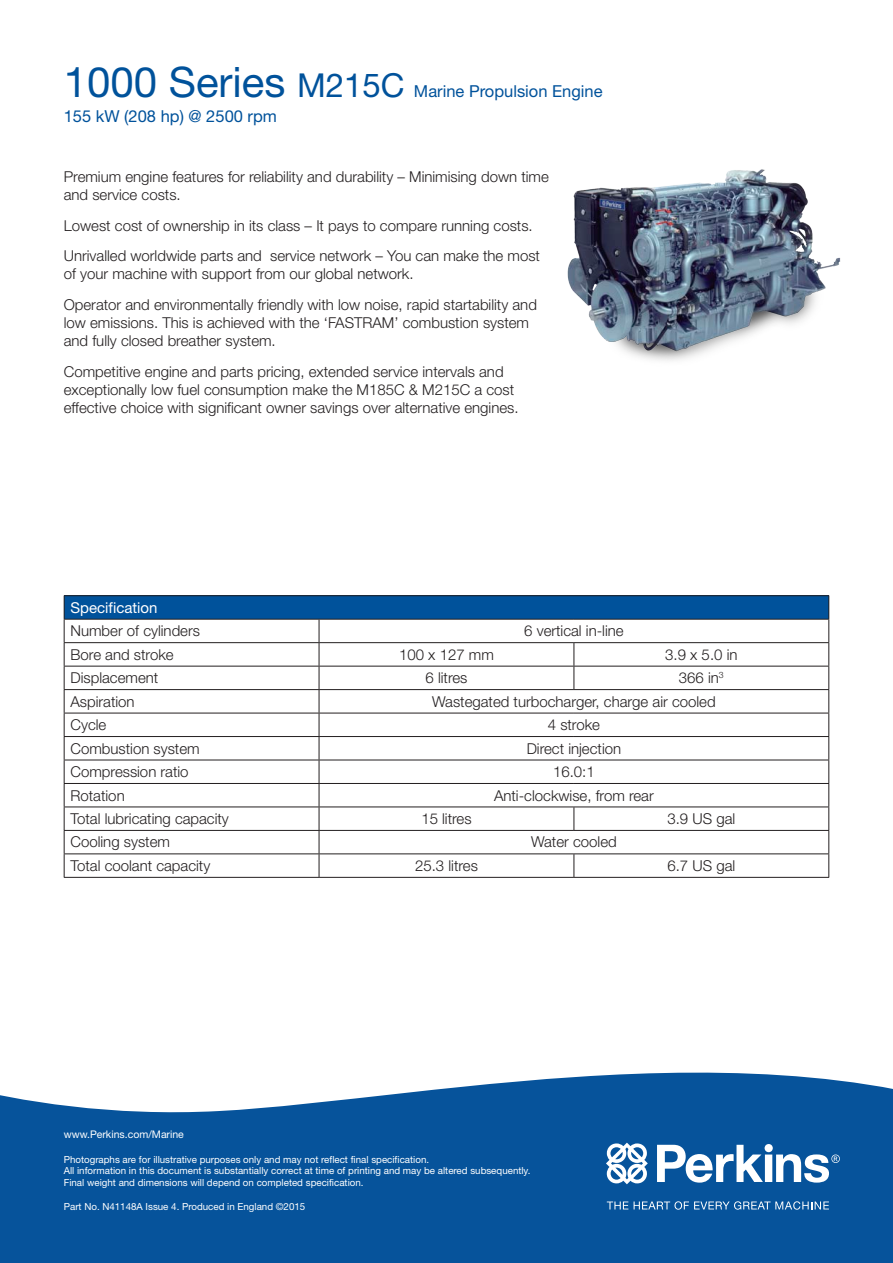
<style>
.page{position:relative;width:893px;height:1263px;background:#fff}
.page>*{position:absolute;margin:0;border:0;box-sizing:border-box;transform-origin:0 0}
.t1{font:16.5px/24.8px "Helvetica Neue";color:#00529b}
.Overview_Text{font:300 15px/18px "Helvetica Neue";color:#231f20}
.Table_-_Text_Centred{font:300 15px "Helvetica Neue";color:#231f20}
.Table_-_Text_Left__1{font:300 15px "Helvetica Neue";color:#231f20}
.Table_-_Headings_Lef{font:15px "Helvetica Neue";color:#fff}
.t2{font:10.5px "Helvetica Neue";color:#fff}
.t3{font:9.75px/11.7px "Helvetica Neue";color:#fff}
.s1{font-size:42px}
.s2{font-size:33px}
</style>
<div class="page">
<svg style="left:0;top:1072px;width:893px;height:191px;background:#2065a5"></svg>
<svg style="left:607px;top:1201px;width:21px;height:8px"></svg>
<svg style="left:634px;top:1201px;width:195px;height:9px;background:#4880b5"></svg>
<svg style="left:606px;top:1143px;width:42px;height:41px"></svg>
<svg style="left:657px;top:1144px;width:183px;height:38px"></svg>
<img style="left:567px;top:169px;width:274px;height:192px">
<div style="left:64px;top:596px;width:765px;height:23px;background:#00529b"></div>
<svg style="left:65px;top:620px;width:763px;height:257px"></svg>
<hr style="left:319px;top:642px;width:255px;height:1px;background:#231f20">
<hr style="left:574px;top:642px;width:255px;height:1px;background:#231f20">
<hr style="left:319px;top:666px;width:255px;height:1px;background:#231f20">
<hr style="left:574px;top:666px;width:255px;height:1px;background:#231f20">
<svg style="left:574px;top:643px;width:1px;height:46px"></svg>
<hr style="left:64px;top:689px;width:255px;height:1px;background:#231f20">
<hr style="left:319px;top:689px;width:255px;height:1px;background:#231f20">
<hr style="left:574px;top:689px;width:255px;height:1px;background:#231f20">
<hr style="left:64px;top:713px;width:255px;height:1px;background:#231f20">
<hr style="left:319px;top:713px;width:255px;height:1px;background:#231f20">
<hr style="left:574px;top:713px;width:255px;height:1px;background:#231f20">
<hr style="left:64px;top:736px;width:255px;height:1px;background:#231f20">
<hr style="left:319px;top:736px;width:255px;height:1px;background:#231f20">
<hr style="left:574px;top:736px;width:255px;height:1px;background:#231f20">
<hr style="left:64px;top:760px;width:255px;height:1px;background:#231f20">
<hr style="left:319px;top:760px;width:255px;height:1px;background:#231f20">
<hr style="left:574px;top:760px;width:255px;height:1px;background:#231f20">
<hr style="left:64px;top:783px;width:255px;height:1px;background:#231f20">
<hr style="left:319px;top:783px;width:255px;height:1px;background:#231f20">
<hr style="left:574px;top:783px;width:255px;height:1px;background:#231f20">
<hr style="left:64px;top:806px;width:255px;height:1px;background:#231f20">
<hr style="left:319px;top:806px;width:255px;height:1px;background:#231f20">
<hr style="left:574px;top:806px;width:255px;height:1px;background:#231f20">
<svg style="left:574px;top:807px;width:1px;height:23px"></svg>
<hr style="left:64px;top:830px;width:255px;height:1px;background:#231f20">
<hr style="left:319px;top:830px;width:255px;height:1px;background:#231f20">
<hr style="left:574px;top:830px;width:255px;height:1px;background:#231f20">
<svg style="left:574px;top:854px;width:1px;height:23px"></svg>
<hr style="left:64px;top:642px;width:255px;height:1px;background:#231f20">
<hr style="left:64px;top:666px;width:255px;height:1px;background:#231f20">
<hr style="left:319px;top:853px;width:255px;height:1px;background:#231f20">
<hr style="left:574px;top:853px;width:255px;height:1px;background:#231f20">
<hr style="left:64px;top:853px;width:255px;height:1px;background:#231f20">
<hr style="left:319px;top:877px;width:255px;height:1px;background:#231f20">
<hr style="left:574px;top:877px;width:255px;height:1px;background:#231f20">
<svg style="left:319px;top:620px;width:1px;height:257px"></svg>
<hr style="left:64px;top:877px;width:255px;height:1px;background:#231f20">
<hr style="left:64px;top:595px;width:255px;height:1px;background:#231f20">
<svg style="left:64px;top:596px;width:1px;height:281px"></svg>
<hr style="left:319px;top:595px;width:255px;height:1px;background:#231f20">
<hr style="left:574px;top:595px;width:255px;height:1px;background:#231f20">
<svg style="left:828px;top:596px;width:1px;height:281px"></svg>
<hr style="left:64px;top:619px;width:255px;height:1px;background:#231f20">
<hr style="left:319px;top:619px;width:255px;height:1px;background:#231f20">
<hr style="left:574px;top:619px;width:255px;height:1px;background:#231f20">
<p class="t1" style="left:64px;top:78px;width:540px"><span class="s1">1000 Series</span> <span class="s2">M215C</span> Marine Propulsion Engine<br>155 kW (208 hp) @ 2500 rpm</p>
<p class="Overview_Text" style="left:64px;top:167px;width:487px">Premium engine features for reliability and durability – Minimising down time and service costs.</p>
<p class="Overview_Text" style="left:64px;top:216px;width:470px">Lowest cost of ownership in its class – It pays to compare running costs.</p>
<p class="Overview_Text" style="left:64px;top:247px;width:478px">Unrivalled worldwide parts and service network – You can make the most of your machine with support from our global network.</p>
<p class="Overview_Text" style="left:64px;top:295px;width:475px">Operator and environmentally friendly with low noise, rapid startability and low emissions. This is achieved with the ‘FASTRAM’ combustion system and fully closed breather system.</p>
<p class="Overview_Text" style="left:64px;top:362px;width:456px">Competitive engine and parts pricing, extended service intervals and exceptionally low fuel consumption make the M185C &amp; M215C a cost effective choice with significant owner savings over alternative engines.</p>
<p class="Table_-_Headings_Lef" style="left:71px;top:598px;width:88px">Specification</p>
<p class="Table_-_Text_Left__1" style="left:71px;top:622px;width:131px">Number of cylinders</p>
<p class="Table_-_Text_Centred" style="left:524px;top:622px;width:101px">6 vertical in-line</p>
<p class="Table_-_Text_Left__1" style="left:71px;top:645px;width:105px">Bore and stroke</p>
<p class="Table_-_Text_Centred" style="left:399px;top:645px;width:96px">100 x 127 mm</p>
<p class="Table_-_Text_Centred" style="left:665px;top:645px;width:74px">3.9 x 5.0 in</p>
<p class="Table_-_Text_Left__1" style="left:71px;top:669px;width:89px">Displacement</p>
<p class="Table_-_Text_Centred" style="left:425px;top:669px;width:43px">6 litres</p>
<p class="Table_-_Text_Centred" style="left:679px;top:669px;width:46px">366 in<sup>3</sup></p>
<p class="Table_-_Text_Left__1" style="left:71px;top:692px;width:66px">Aspiration</p>
<p class="Table_-_Text_Centred" style="left:432px;top:692px;width:285px">Wastegated turbocharger, charge air cooled</p>
<p class="Table_-_Text_Left__1" style="left:71px;top:716px;width:37px">Cycle</p>
<p class="Table_-_Text_Centred" style="left:548px;top:716px;width:54px">4 stroke</p>
<p class="Table_-_Text_Left__1" style="left:71px;top:739px;width:131px">Combustion system</p>
<p class="Table_-_Text_Centred" style="left:527px;top:739px;width:96px">Direct injection</p>
<p class="Table_-_Text_Left__1" style="left:71px;top:762px;width:120px">Compression ratio</p>
<p class="Table_-_Text_Centred" style="left:553px;top:762px;width:43px">16.0:1</p>
<p class="Table_-_Text_Left__1" style="left:71px;top:786px;width:56px">Rotation</p>
<p class="Table_-_Text_Centred" style="left:494px;top:786px;width:161px">Anti-clockwise, from rear</p>
<p class="Table_-_Text_Left__1" style="left:71px;top:809px;width:160px">Total lubricating capacity</p>
<p class="Table_-_Text_Centred" style="left:421px;top:809px;width:52px">15 litres</p>
<p class="Table_-_Text_Centred" style="left:667px;top:809px;width:69px">3.9 US gal</p>
<p class="Table_-_Text_Left__1" style="left:71px;top:833px;width:101px">Cooling system</p>
<p class="Table_-_Text_Centred" style="left:531px;top:833px;width:87px">Water cooled</p>
<p class="Table_-_Text_Left__1" style="left:71px;top:856px;width:141px">Total coolant capacity</p>
<p class="Table_-_Text_Centred" style="left:415px;top:856px;width:64px">25.3 litres</p>
<p class="Table_-_Text_Centred" style="left:667px;top:856px;width:69px">6.7 US gal</p>
<p class="t2" style="left:64px;top:1128px;width:122px">www.Perkins.com/Marine</p>
<p class="t3" style="left:64px;top:1153px;width:468px">Photographs are for illustrative purposes only and may not reflect final specification.<br>All information in this document is substantially correct at time of printing and may be altered subsequently.<br>Final weight and dimensions will depend on completed specification.</p>
<p class="t3" style="left:64px;top:1200px;width:243px">Part No. N41148A Issue 4. Produced in England ©2015</p>
</div>
